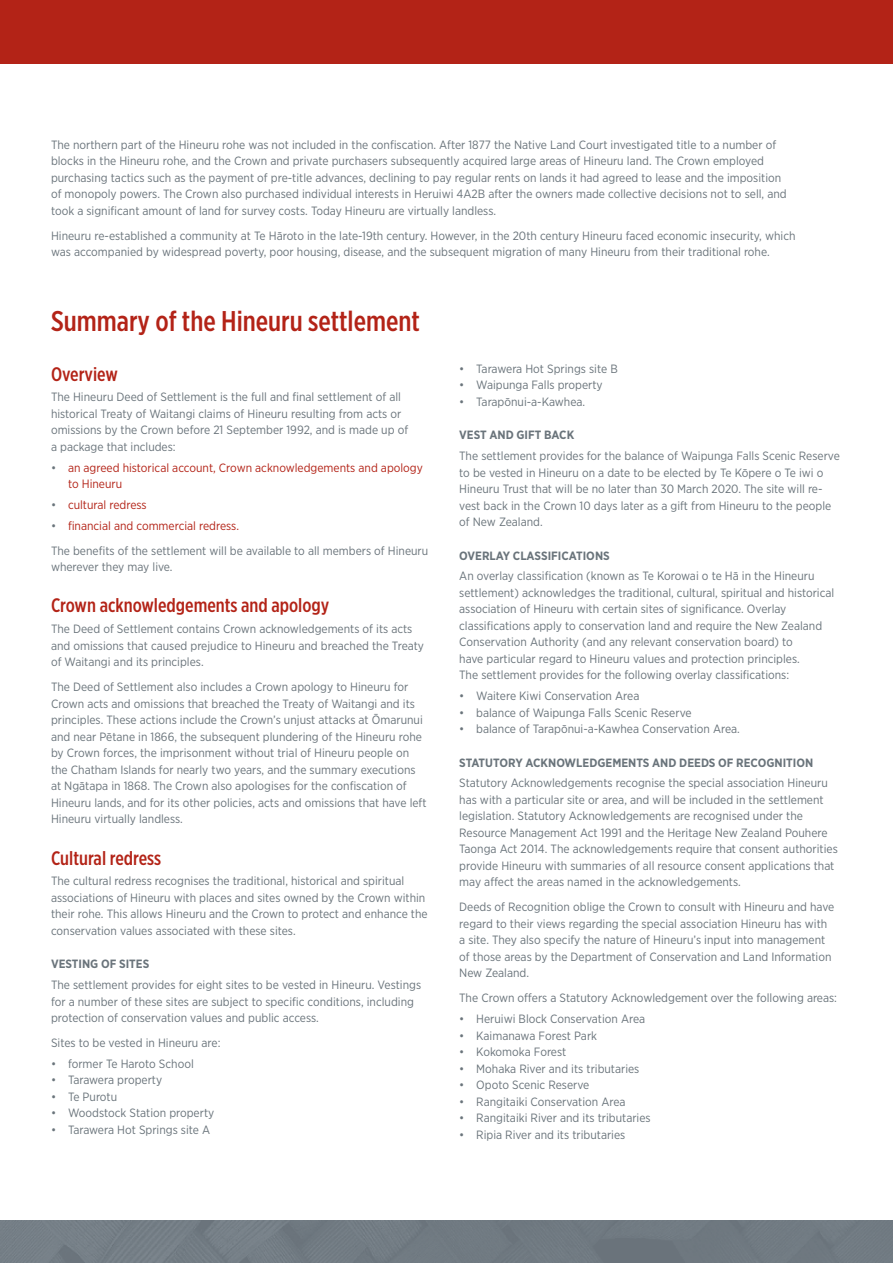
<style>
.page{position:relative;width:893px;height:1263px;background:#fff}
.page>*{position:absolute;margin:0;border:0;box-sizing:border-box;transform-origin:0 0}
.t1{font:500 28.5px "Gotham X Narrow";color:#b32317}
.t2{font:500 19.5px "Gotham X Narrow";color:#b32317}
.t3{font:12px/16.5px "Gotham Narrow";color:#6a747b}
.t4{font:700 12px "Gotham Narrow";color:#6a747b}
.t5{font:12px/16.5px "Gotham Narrow";color:#b32317}
.s1{color:#6a747b}
.s2{color:#b32317}
</style>
<div class="page">
<div style="left:0;top:0;width:893px;height:64px;background:#b32317"></div>
<p class="t3" style="left:51px;top:136px;width:737px">The northern part of the Hineuru rohe was not included in the confiscation. After 1877 the Native Land Court investigated title to a number of blocks in the Hineuru rohe, and the Crown and private purchasers subsequently acquired large areas of Hineuru land. The Crown employed purchasing tactics such as the payment of pre-title advances, declining to pay regular rents on lands it had agreed to lease and the imposition of monopoly powers. The Crown also purchased individual interests in Heruiwi 4A2B after the owners made collective decisions not to sell, and took a significant amount of land for survey costs. Today Hineuru are virtually landless.</p>
<p class="t3" style="left:51px;top:227px;width:746px">Hineuru re-established a community at Te Hāroto in the late-19th century. However, in the 20th century Hineuru faced economic insecurity, which was accompanied by widespread poverty, poor housing, disease, and the subsequent migration of many Hineuru from their traditional rohe.</p>
<h1 class="t1" style="left:51px;top:303px;width:370px">Summary of the Hineuru settlement</h1>
<h2 class="t2" style="left:51px;top:362px;width:68px">Overview</h2>
<p class="t3" style="left:51px;top:389px;width:359px">The Hineuru Deed of Settlement is the full and final settlement of all historical Treaty of Waitangi claims of Hineuru resulting from acts or omissions by the Crown before 21 September 1992, and is made up of a package that includes:</p>
<p class="t5" style="left:68px;top:459px;width:356px;text-indent:-17px"><span class="s1">•</span> an agreed historical account, Crown acknowledgements and apology to Hineuru</p>
<p class="t5" style="left:51px;top:496px;width:97px"><span class="s1">•</span> cultural redress</p>
<p class="t3" style="left:51px;top:513px;width:379px;line-height:25px">• <span class="s2">financial and commercial redress.<br></span>The benefits of the settlement will be available to all members of Hineuru</p>
<p class="t3" style="left:51px;top:558px;width:123px">wherever they may live.</p>
<h2 class="t2" style="left:51px;top:594px;width:280px">Crown acknowledgements and apology</h2>
<p class="t3" style="left:51px;top:620px;width:375px">The Deed of Settlement contains Crown acknowledgements of its acts and omissions that caused prejudice to Hineuru and breached the Treaty of Waitangi and its principles.</p>
<p class="t3" style="left:51px;top:678px;width:377px">The Deed of Settlement also includes a Crown apology to Hineuru for Crown acts and omissions that breached the Treaty of Waitangi and its principles. These actions include the Crown’s unjust attacks at Ōmarunui and near Pētane in 1866, the subsequent plundering of the Hineuru rohe by Crown forces, the imprisonment without trial of Hineuru people on the Chatham Islands for nearly two years, and the summary executions at Ngātapa in 1868. The Crown also apologises for the confiscation of Hineuru lands, and for its other policies, acts and omissions that have left Hineuru virtually landless.</p>
<h2 class="t2" style="left:51px;top:846px;width:112px">Cultural redress</h2>
<p class="t3" style="left:51px;top:873px;width:378px">The cultural redress recognises the traditional, historical and spiritual associations of Hineuru with places and sites owned by the Crown within their rohe. This allows Hineuru and the Crown to protect and enhance the conservation values associated with these sites.</p>
<p class="t4" style="left:51px;top:956px;width:100px">VESTING OF SITES</p>
<p class="t3" style="left:51px;top:976px;width:372px">The settlement provides for eight sites to be vested in Hineuru. Vestings for a number of these sites are subject to specific conditions, including protection of conservation values and public access.</p>
<p class="t3" style="left:51px;top:1034px;width:171px">Sites to be vested in Hineuru are:</p>
<p class="t3" style="left:51px;top:1055px;width:144px">• former Te Haroto School</p>
<p class="t3" style="left:51px;top:1072px;width:113px">• Tarawera property</p>
<p class="t3" style="left:51px;top:1088px;width:68px">• Te Purotu</p>
<p class="t3" style="left:51px;top:1105px;width:165px">• Woodstock Station property</p>
<p class="t3" style="left:51px;top:1121px;width:161px">• Tarawera Hot Springs site A</p>
<p class="t3" style="left:459px;top:360px;width:160px">• Tarawera Hot Springs site B</p>
<p class="t3" style="left:459px;top:377px;width:145px">• Waipunga Falls property</p>
<p class="t3" style="left:459px;top:393px;width:127px">• Tarapōnui-a-Kawhea.</p>
<p class="t4" style="left:459px;top:427px;width:117px">VEST AND GIFT BACK</p>
<p class="t3" style="left:459px;top:447px;width:382px">The settlement provides for the balance of Waipunga Falls Scenic Reserve to be vested in Hineuru on a date to be elected by Te Kōpere o Te iwi o Hineuru Trust that will be no later than 30 March 2020. The site will re&shy;vest back in the Crown 10 days later as a gift from Hineuru to the people of New Zealand.</p>
<p class="t4" style="left:459px;top:548px;width:152px">OVERLAY CLASSIFICATIONS</p>
<p class="t3" style="left:459px;top:568px;width:377px">An overlay classification (known as Te Korowai o te Hā in the Hineuru settlement) acknowledges the traditional, cultural, spiritual and historical association of Hineuru with certain sites of significance. Overlay classifications apply to conservation land and require the New Zealand Conservation Authority (and any relevant conservation board) to<br>have particular regard to Hineuru values and protection principles.<br>The settlement provides for the following overlay classifications:</p>
<p class="t3" style="left:459px;top:687px;width:182px">• Waitere Kiwi Conservation Area</p>
<p class="t3" style="left:459px;top:704px;width:234px">• balance of Waipunga Falls Scenic Reserve</p>
<p class="t3" style="left:459px;top:720px;width:282px">• balance of Tarapōnui-a-Kawhea Conservation Area.</p>
<p class="t4" style="left:459px;top:755px;width:356px">STATUTORY ACKNOWLEDGEMENTS AND DEEDS OF RECOGNITION</p>
<p class="t3" style="left:459px;top:775px;width:380px">Statutory Acknowledgements recognise the special association Hineuru has with a particular site or area, and will be included in the settlement legislation. Statutory Acknowledgements are recognised under the Resource Management Act 1991 and the Heritage New Zealand Pouhere Taonga Act 2014. The acknowledgements require that consent authorities provide Hineuru with summaries of all resource consent applications that may affect the areas named in the acknowledgements.</p>
<p class="t3" style="left:459px;top:899px;width:377px">Deeds of Recognition oblige the Crown to consult with Hineuru and have regard to their views regarding the special association Hineuru has with a site. They also specify the nature of Hineuru’s input into management of those areas by the Department of Conservation and Land Information New Zealand.</p>
<p class="t3" style="left:459px;top:990px;width:379px">The Crown offers a Statutory Acknowledgement over the following areas:</p>
<p class="t3" style="left:459px;top:1010px;width:188px">• Heruiwi Block Conservation Area</p>
<p class="t3" style="left:459px;top:1027px;width:139px">• Kaimanawa Forest Park</p>
<p class="t3" style="left:459px;top:1043px;width:109px">• Kokomoka Forest</p>
<p class="t3" style="left:459px;top:1060px;width:182px">• Mohaka River and its tributaries</p>
<p class="t3" style="left:459px;top:1076px;width:132px">• Opoto Scenic Reserve</p>
<p class="t3" style="left:459px;top:1093px;width:168px">• Rangitaiki Conservation Area</p>
<p class="t3" style="left:459px;top:1109px;width:193px">• Rangitaiki River and its tributaries</p>
<p class="t3" style="left:459px;top:1126px;width:168px">• Ripia River and its tributaries</p>
</div>
